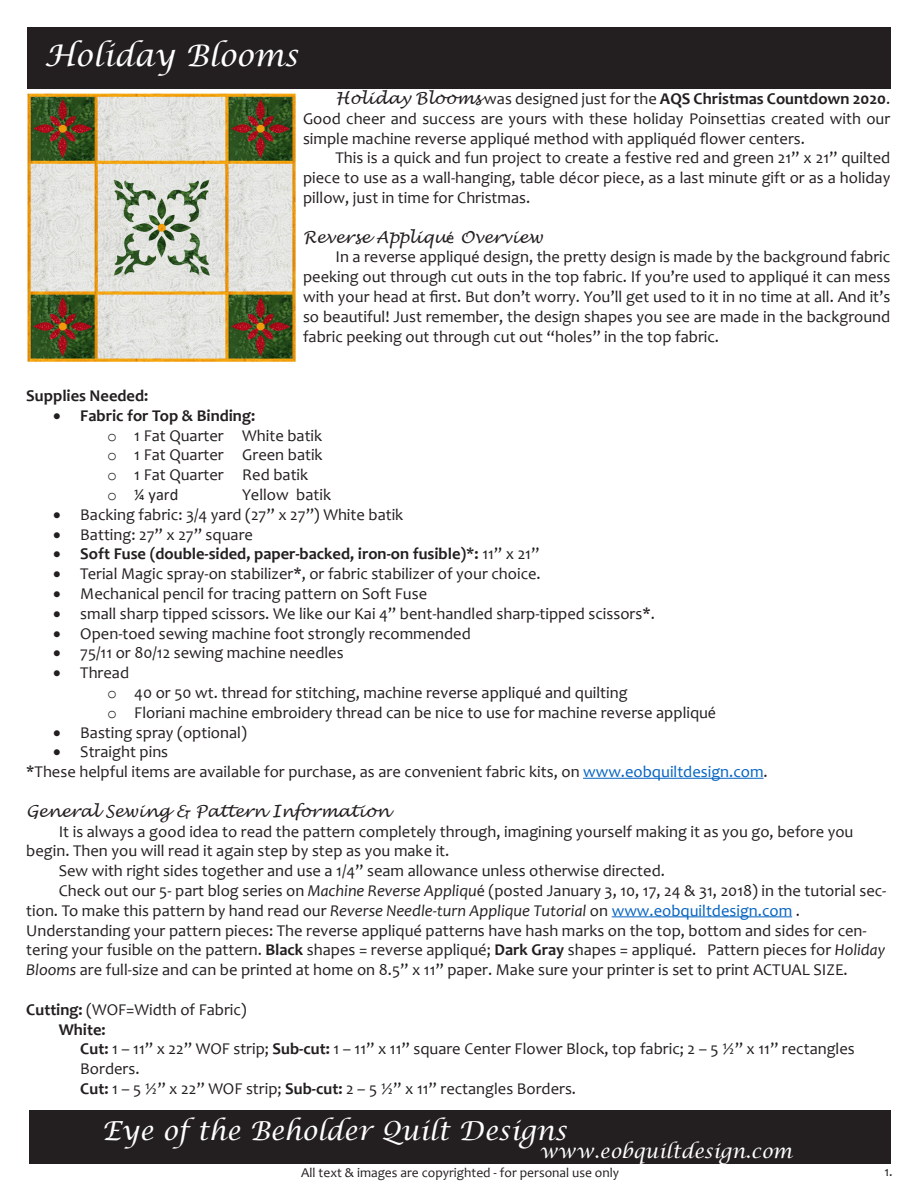
<style>
.page{position:relative;width:918px;height:1188px;background:#fff}
.page>*{position:absolute;margin:0;border:0;box-sizing:border-box;transform-origin:0 0}
.t1{font:italic 30px "Lucida Calligraphy";color:#fff}
.t2{font:italic 26.25px "Lucida Calligraphy";color:#fff}
.t3{font:italic 19.2px "Lucida Calligraphy";color:#fff}
.No_Spacing{font:16.5px/19.8px "Candara";color:#231f20;text-align:justify}
.No_Spacing-2{font:700 16.5px "Candara";color:#231f20}
.No_Spacing-3{font:italic 16.5px "Lucida Handwriting";color:#231f20}
.t4{font:16.5px "Calibri";color:#231f20}
.t5{font:13.5px "Candara";color:#231f20}
.s1{font-family:"Lucida Handwriting";font-style:italic}
.s2{font-weight:700}
.s3{font-family:"Calibri"}
.s4{font-family:"Calibri";font-style:normal}
.s5{font-family:"Courier New"}
.s6{font-weight:400}
.s7{color:#0563c1}
.s8{font-style:italic}
</style>
<div class="page">
<div style="left:27px;top:27px;width:864px;height:62px;background:#231f20"></div>
<div style="left:29px;top:1110px;width:862px;height:54px;background:#231f20"></div>
<img style="left:27px;top:93px;width:269px;height:269px">
<hr style="left:583px;top:778px;width:181px;height:1px;background:#0563c1">
<hr style="left:612px;top:917px;width:180px;height:1px;background:#0563c1">
<p class="t1" style="left:44px;top:38px;width:255px">Holiday Blooms</p>
<p class="No_Spacing" style="left:303px;top:89px;width:589px;text-indent:32px"><span class="s1">Holiday Blooms</span> was designed just for the <span class="s2">AQS Christmas Countdown 2020</span>.<br>Good cheer and success are yours with these holiday Poinsettias created with our simple machine reverse appliqu<span class="s3">é</span> method with appliqu<span class="s3">é</span>d flower centers.</p>
<p class="No_Spacing" style="left:303px;top:148px;width:589px;text-indent:32px">This is a quick and fun project to create a festive red and green 21” x 21” quilted piece to use as a wall-hanging, table décor piece, as a last minute gift or as a holiday pillow, just in time for Christmas.</p>
<p class="No_Spacing-3" style="left:303px;top:227px;width:241px">Reverse Appliqu<span class="s4">é</span> Overview</p>
<p class="No_Spacing" style="left:303px;top:247px;width:589px;text-indent:32px">In a reverse appliqu<span class="s3">é</span> design, the pretty design is made by the background fabric peeking out through cut outs in the top fabric. If you’re used to appliqu<span class="s3">é</span> it can mess with your head at first. But don’t worry. You’ll get used to it in no time at all. And it’s so beautiful! Just remember, the design shapes you see are made in the background fabric peeking out through cut out “holes” in the top fabric.</p>
<p class="No_Spacing-2" style="left:26px;top:385px;width:123px">Supplies Needed:</p>
<p class="No_Spacing-2" style="left:53px;top:405px;width:204px">• Fabric for Top &amp; Binding:</p>
<p class="No_Spacing" style="left:107px;top:425px;width:216px"><span class="s5">o</span> 1 Fat Quarter White batik</p>
<p class="No_Spacing" style="left:107px;top:445px;width:217px"><span class="s5">o</span> 1 Fat Quarter Green batik</p>
<p class="No_Spacing" style="left:107px;top:465px;width:202px"><span class="s5">o</span> 1 Fat Quarter Red batik</p>
<p class="t4" style="left:107px;top:483px;width:73px"><span class="s5">o</span> ¼ yard</p>
<p class="No_Spacing" style="left:242px;top:485px;width:90px">Yellow batik</p>
<p class="No_Spacing" style="left:53px;top:504px;width:352px">• Backing fabric: 3/4 yard (27” x 27”) White batik</p>
<p class="No_Spacing" style="left:53px;top:524px;width:201px">• Batting: 27” x 27” square</p>
<p class="No_Spacing-2" style="left:53px;top:544px;width:488px">• Soft Fuse (double-sided, paper-backed, iron-on fusible)*: <span class="s6">11” x 21”</span></p>
<p class="No_Spacing" style="left:53px;top:564px;width:489px">• Terial Magic spray-on stabilizer*, or fabric stabilizer of your choice.</p>
<p class="No_Spacing" style="left:53px;top:584px;width:375px">• Mechanical pencil for tracing pattern on Soft Fuse</p>
<p class="No_Spacing" style="left:53px;top:603px;width:603px">• small sharp tipped scissors. We like our Kai 4” bent-handled sharp-tipped scissors*.</p>
<p class="No_Spacing" style="left:53px;top:623px;width:419px">• Open-toed sewing machine foot strongly recommended</p>
<p class="No_Spacing" style="left:53px;top:643px;width:292px">• 75/11 or 80/12 sewing machine needles</p>
<p class="No_Spacing" style="left:53px;top:663px;width:77px">• Thread</p>
<p class="No_Spacing" style="left:107px;top:683px;width:522px"><span class="s5">o</span> 40 or 50 wt. thread for stitching, machine reverse appliqu<span class="s3">é</span> and quilting</p>
<p class="No_Spacing" style="left:107px;top:702px;width:610px"><span class="s5">o</span> Floriani machine embroidery thread can be nice to use for machine reverse appliqu<span class="s3">é</span></p>
<p class="No_Spacing" style="left:53px;top:722px;width:195px">• Basting spray (optional)</p>
<p class="No_Spacing" style="left:53px;top:742px;width:116px">• Straight pins</p>
<p class="No_Spacing" style="left:26px;top:762px;width:743px">*These helpful items are available for purchase, as are convenient fabric kits, on <span class="s7">www.eobquiltdesign.com</span>.</p>
<p class="No_Spacing-3" style="left:26px;top:801px;width:365px">General Sewing &amp; Pattern Information</p>
<p class="No_Spacing" style="left:26px;top:821px;width:829px;text-indent:32px">It is always a good idea to read the pattern completely through, imagining yourself making it as you go, before you begin. Then you will read it again step by step as you make it.</p>
<p class="No_Spacing" style="left:59px;top:861px;width:608px">Sew with right sides together and use a 1/4” seam allowance unless otherwise directed.</p>
<p class="No_Spacing" style="left:26px;top:881px;width:861px;text-indent:32px">Check out our 5- part blog series on <span class="s8">Machine Reverse Appliqu</span><span class="s3">é</span> (posted January 3, 10, 17, 24 &amp; 31, 2018) in the tutorial sec&shy;tion. To make this pattern by hand read our <span class="s8">Reverse Needle-turn Applique Tutorial</span> on <span class="s7">www.eobquiltdesign.com</span> .</p>
<p class="No_Spacing" style="left:26px;top:920px;width:860px;text-align:left">Understanding your pattern pieces: The reverse appliqué patterns have hash marks on the top, bottom and sides for cen&shy;tering your fusible on the pattern. <span class="s2">Black</span> shapes = reverse appliqué; <span class="s2">Dark Gray</span> shapes = appliqué. Pattern pieces for <span class="s8">Holiday<br>Blooms</span> are full-size and can be printed at home on 8.5” x 11” paper. Make sure your printer is set to print ACTUAL SIZE.</p>
<p class="No_Spacing" style="left:26px;top:999px;width:222px"><span class="s2">Cutting:</span> (WOF=Width of Fabric)</p>
<p class="No_Spacing-2" style="left:59px;top:1019px;width:48px">White:</p>
<p class="No_Spacing" style="left:80px;top:1039px;width:776px"><span class="s2">Cut:</span> 1 – 11” x 22” WOF strip; <span class="s2">Sub-cut:</span> 1 – 11” x 11” square Center Flower Block, top fabric; 2 – 5 ½” x 11” rectangles</p>
<p class="No_Spacing" style="left:80px;top:1059px;width:61px">Borders.</p>
<p class="No_Spacing" style="left:80px;top:1079px;width:497px"><span class="s2">Cut:</span> 1 – 5 ½” x 22” WOF strip; <span class="s2">Sub-cut:</span> 2 – 5 ½” x 11” rectangles Borders.</p>
<p class="t2" style="left:102px;top:1114px;width:466px">Eye of the Beholder Quilt Designs</p>
<p class="t3" style="left:540px;top:1139px;width:254px">www.eobquiltdesign.com</p>
<p class="t5" style="left:301px;top:1164px;width:320px">All text &amp; images are copyrighted - for personal use only</p>
<p class="t5" style="left:885px;top:1163px;width:10px">1.</p>
</div>
